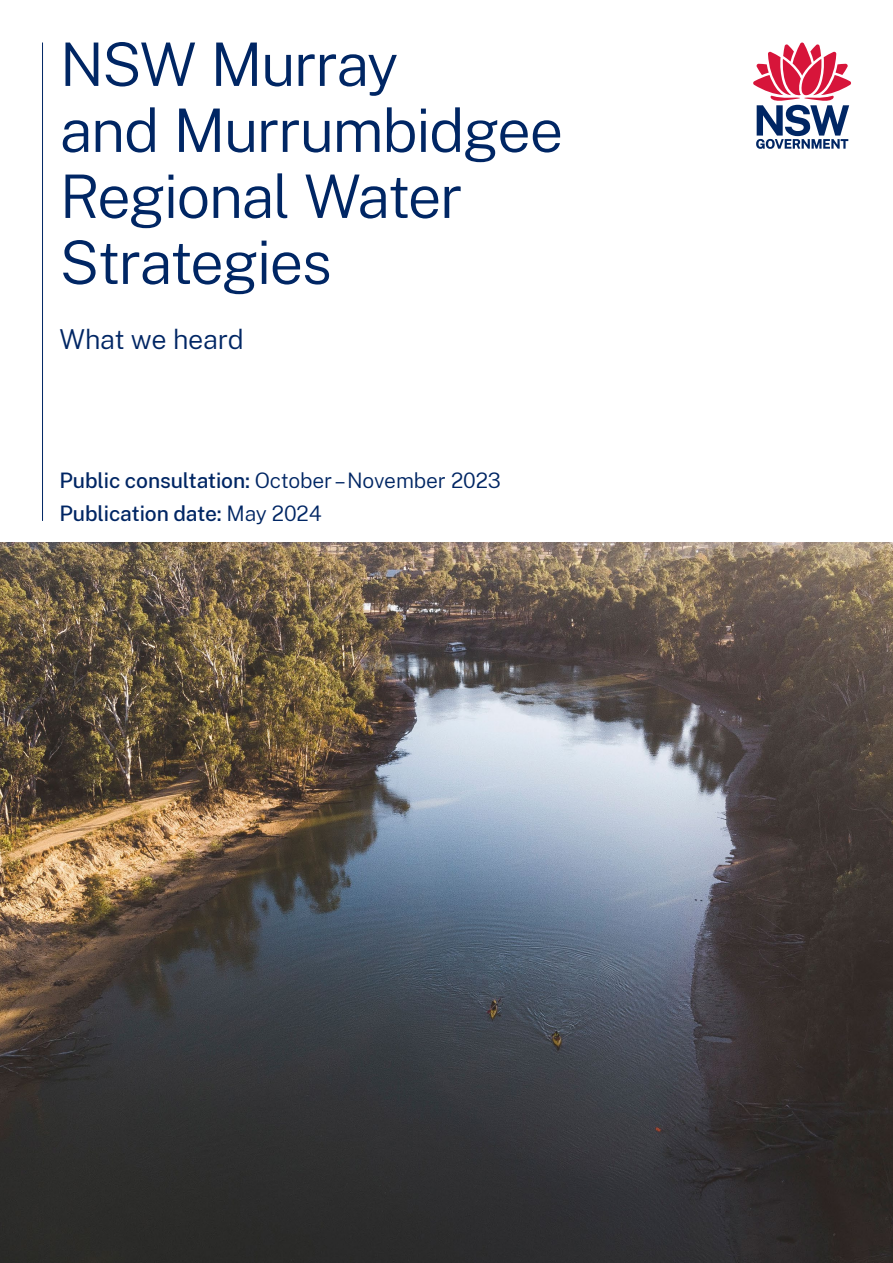
<style>
.page{position:relative;width:893px;height:1263px;background:#fff}
.page>*{position:absolute;margin:0;border:0;box-sizing:border-box;transform-origin:0 0}
.H1_Exc_TOC{font:300 60px/66px "Public Sans";letter-spacing:-.03em;color:#002664}
.H2_Exc_TOC{font:300 27px "Public Sans";letter-spacing:-.01em;color:#002664}
.H3_Exc_TOC{font:300 21px "Public Sans";letter-spacing:-.005em;color:#002664}
.H3_Exc_TOC-2{font:500 21px "Public Sans";letter-spacing:-.005em;color:#002664}
.s1{font-weight:500}
.s2{font-weight:300}
</style>
<div class="page">
<img style="left:0;top:542px;width:893px;height:721px">
<hr style="left:42px;top:43px;width:1px;height:478px;background:#002664">
<svg style="left:753px;top:43px;width:98px;height:106px"></svg>
<h1 class="H1_Exc_TOC" style="left:60px;top:29px;width:505px">NSW Murray<br>and Murrumbidgee<br>Regional Water<br>Strategies</h1>
<h2 class="H2_Exc_TOC" style="left:60px;top:321px;width:186px">What we heard</h2>
<h3 class="H3_Exc_TOC" style="left:60px;top:466px;width:443px"><span class="s1">Public consultation:</span> October –November 2023</h3>
<h3 class="H3_Exc_TOC-2" style="left:60px;top:498px;width:264px">Publication date: <span class="s2">May 2024</span></h3>
</div>
